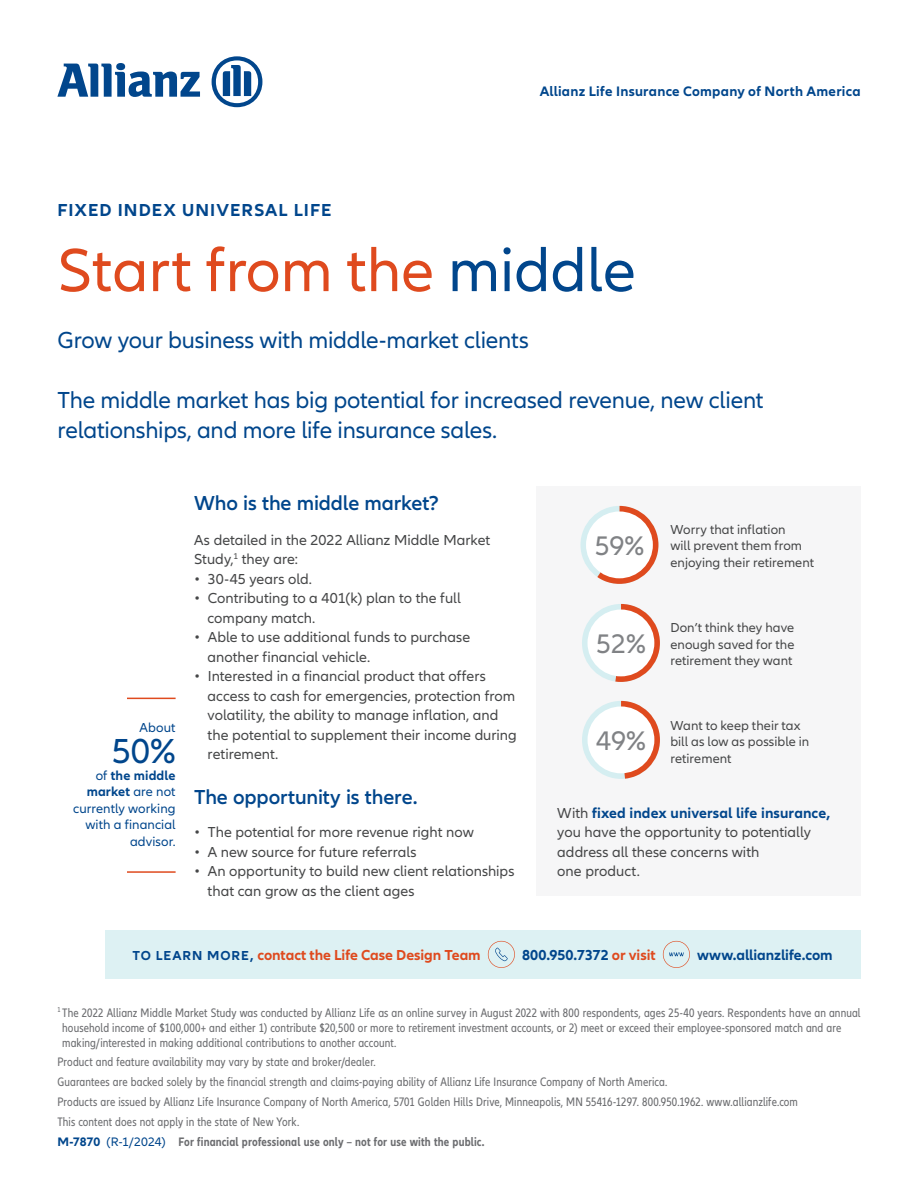
<style>
.page{position:relative;width:918px;height:1188px;background:#fff}
.page>*{position:absolute;margin:0;border:0;box-sizing:border-box;transform-origin:0 0}
.t1{font:63px "Allianz Neo";color:#df4a1e}
.t2{font:36px "Allianz Neo";color:#01468c}
.t3{font:27.9px "Allianz Neo";color:#808285}
.t4{font:24px/30px "Allianz Neo";letter-spacing:-.01em;color:#01468c}
.t5{font:600 21px "Allianz Neo";letter-spacing:-.005em;color:#01468c}
.t6{font:700 18px "Allianz Neo";letter-spacing:.055em;color:#01468c}
.t7{font:15px/19.5px "Allianz Neo";color:#454647}
.t8{font:700 15px "Allianz Neo";letter-spacing:-.005em;color:#df4a1e}
.t9{font:700 15px "Allianz Neo";letter-spacing:-.005em;color:#01468c}
.t10{font:700 14.25px "Allianz Neo";letter-spacing:.015em;color:#01468c}
.t11{font:13.5px/16.5px "Allianz Neo";color:#454647}
.t12{font:13.5px/16.5px "Allianz Neo";letter-spacing:.005em;color:#01468c;text-align:right}
.t13{font:condensed 12.75px/19.8px "Allianz Neo";letter-spacing:.01em;color:#6c6d70}
.s1{color:#01468c}
.s2{font-weight:700}
.s3{font-weight:700;color:#01468c}
.s4{font-size:13.5px;color:#01468c}
.s5{color:#df4a1e}
.s6{font-weight:700;font-stretch:normal;color:#01468c}
.s7{font-stretch:normal;color:#01468c}
</style>
<div class="page">
<svg style="left:57px;top:63px;width:143px;height:34px"></svg>
<svg style="left:212px;top:56px;width:50px;height:51px"></svg>
<div style="left:536px;top:486px;width:325px;height:410px;background:#f6f6f7"></div>
<div style="left:580px;top:506px;width:78px;height:78px;background:#d5eef1;border-radius:50%"></div>
<svg style="left:597px;top:506px;width:61px;height:78px"></svg>
<div style="left:586px;top:511px;width:67px;height:67px;background:#fff;border-radius:50%"></div>
<div style="left:582px;top:604px;width:78px;height:78px;background:#d5eef1;border-radius:50%"></div>
<svg style="left:615px;top:604px;width:45px;height:78px"></svg>
<div style="left:588px;top:610px;width:66px;height:66px;background:#fff;border-radius:50%"></div>
<div style="left:582px;top:701px;width:78px;height:78px;background:#d5eef1;border-radius:50%"></div>
<svg style="left:621px;top:701px;width:39px;height:78px"></svg>
<div style="left:588px;top:706px;width:66px;height:67px;background:#fff;border-radius:50%"></div>
<div style="left:105px;top:930px;width:756px;height:48px;background:#ddf1f3"></div>
<svg style="left:488px;top:941px;width:27px;height:27px"></svg>
<svg style="left:663px;top:941px;width:27px;height:27px"></svg>
<hr style="left:127px;top:871px;width:49px;height:2px;background:#df4a1e">
<hr style="left:127px;top:698px;width:49px;height:1px;background:#df4a1e">
<h3 class="t6" style="left:57px;top:200px;width:276px">FIXED INDEX UNIVERSAL LIFE</h3>
<p class="t10" style="left:540px;top:83px;width:322px">Allianz Life Insurance Company of North America</p>
<h1 class="t1" style="left:57px;top:234px;width:580px">Start from the <span class="s1">middle</span></h1>
<h3 class="t4" style="left:57px;top:326px;width:473px">Grow your business with middle-market clients</h3>
<h3 class="t4" style="left:57px;top:386px;width:708px">The middle market has big potential for increased revenue, new client relationships, and more life insurance sales.</h3>
<p class="t12" style="left:140px;top:719px;width:37px">About</p>
<h2 class="t2" style="left:112px;top:731px;width:65px">50%</h2>
<p class="t12" style="left:73px;top:767px;width:104px">of <span class="s2">the middle market</span> are not currently working with a financial advisor.</p>
<h3 class="t5" style="left:194px;top:491px;width:246px">Who is the middle market?</h3>
<p class="t7" style="left:194px;top:531px;width:298px">As detailed in the 2022 Allianz Middle Market<br>Study,<sup>1</sup> they are:</p>
<p class="t7" style="left:194px;top:570px;width:120px">• 30-45 years old.</p>
<p class="t7" style="left:208px;top:589px;width:255px;text-indent:-14px">• Contributing to a 401(k) plan to the full company match.</p>
<p class="t7" style="left:208px;top:628px;width:264px;text-indent:-14px">• Able to use additional funds to purchase another financial vehicle.</p>
<p class="t7" style="left:208px;top:667px;width:311px;text-indent:-14px">• Interested in a financial product that offers access to cash for emergencies, protection from volatility, the ability to manage inflation, and the potential to supplement their income during retirement.</p>
<h3 class="t5" style="left:194px;top:785px;width:225px">The opportunity is there.</h3>
<p class="t7" style="left:194px;top:823px;width:281px">• The potential for more revenue right now</p>
<p class="t7" style="left:194px;top:843px;width:224px">• A new source for future referrals</p>
<p class="t7" style="left:208px;top:862px;width:308px;text-indent:-14px">• An opportunity to build new client relationships that can grow as the client ages</p>
<h3 class="t3" style="left:595px;top:530px;width:51px">59%</h3>
<h3 class="t3" style="left:596px;top:628px;width:51px">52%</h3>
<h3 class="t3" style="left:596px;top:725px;width:51px">49%</h3>
<p class="t11" style="left:670px;top:521px;width:145px">Worry that inflation<br>will prevent them from enjoying their retirement</p>
<p class="t11" style="left:670px;top:620px;width:126px;text-align:justify">Don’t think they have enough saved for the retirement they want</p>
<p class="t11" style="left:670px;top:717px;width:140px">Want to keep their tax bill as low as possible in retirement</p>
<p class="t7" style="left:557px;top:804px;width:274px">With <span class="s3">fixed index universal life insurance, </span>you have the opportunity to potentially address all these concerns with<br>one product.</p>
<p class="t8" style="left:133px;top:947px;width:350px"><span class="s4">TO LEARN MORE,</span> contact the Life Case Design Team</p>
<p class="t9" style="left:522px;top:947px;width:135px">800.950.7372 <span class="s5">or visit</span></p>
<p class="t9" style="left:697px;top:947px;width:137px">www.allianzlife.com</p>
<p class="t13" style="left:62px;top:1005px;width:800px;line-height:15px;text-indent:-5px"><sup>1</sup> The 2022 Allianz Middle Market Study was conducted by Allianz Life as an online survey in August 2022 with 800 respondents, ages 25-40 years. Respondents have an annual household income of $100,000+ and either 1) contribute $20,500 or more to retirement investment accounts, or 2) meet or exceed their employee-sponsored match and are making/interested in making additional contributions to another account.</p>
<p class="t13" style="left:57px;top:1053px;width:742px">Product and feature availability may vary by state and broker/dealer.<br>Guarantees are backed solely by the financial strength and claims-paying ability of Allianz Life Insurance Company of North America.<br>Products are issued by Allianz Life Insurance Company of North America, 5701 Golden Hills Drive, Minneapolis, MN 55416-1297. 800.950.1962. www.allianzlife.com This content does not apply in the state of New York.<br><span class="s6">M-7870</span> <span class="s7">(R-1/2024)</span> <span class="s2">For financial professional use only – not for use with the public.</span></p>
</div>
